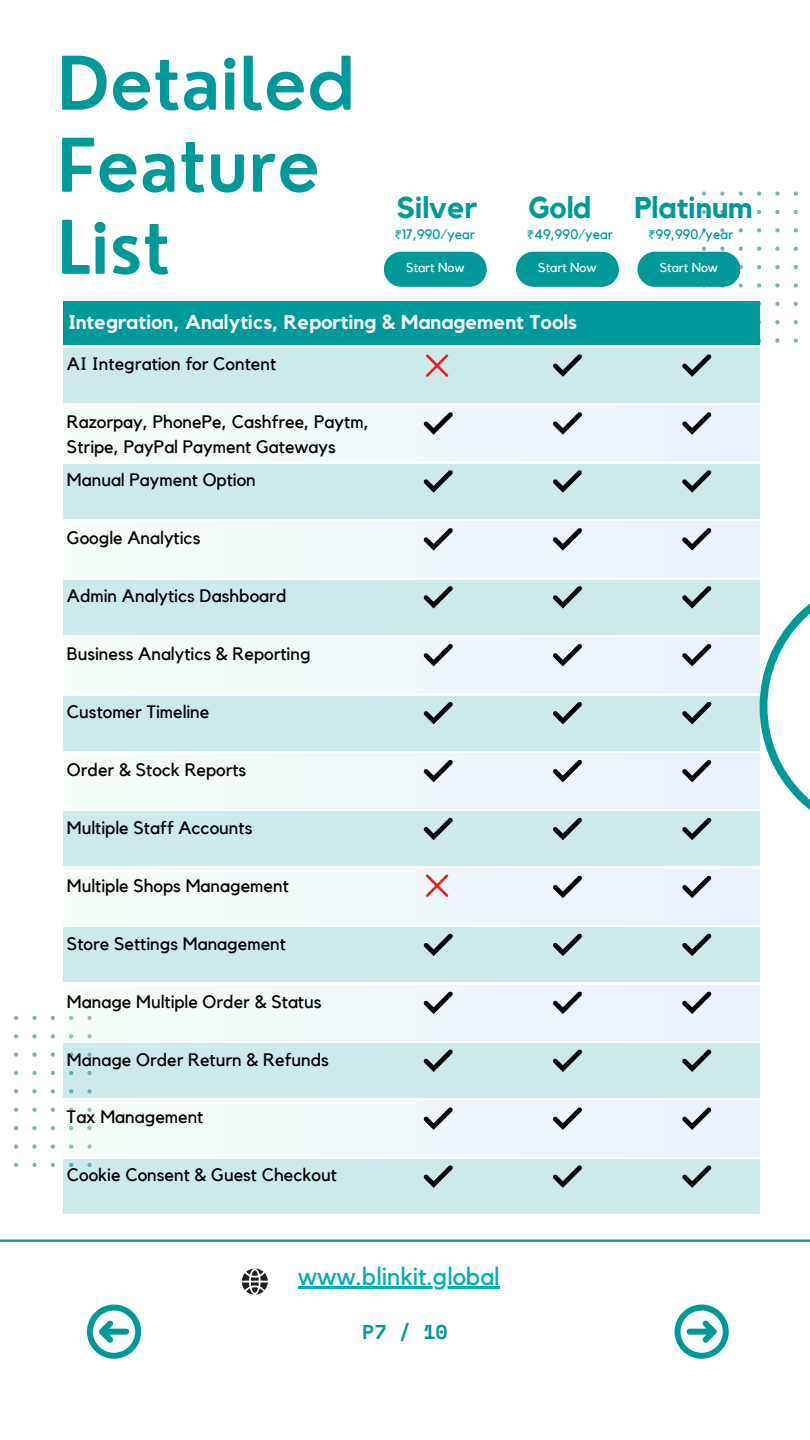
<style>
.page{position:relative;width:810px;height:1440px;background:#fff}
.page>*{position:absolute;margin:0;border:0;box-sizing:border-box;transform-origin:0 0}
.t1{font:600 72.1px/82px "Nourd";color:#099}
.t2{font:700 30px "Kollektif";color:#099}
.t3{font:25px "Kollektif";color:#00adb5}
.t4{font:700 20px "Kollektif";color:#f1f1f1}
.t5{font:700 20px "Space Mono";color:#099}
.t6{font:18px/24.8px "Kollektif";color:#000}
.t7{font:13.9px "Kollektif";color:#099}
.t8{font:13px "Kollektif";color:#fff}
.s1{font-family:"Noto Sans Gurmukhi"}
</style>
<div class="page">
<svg style="left:702px;top:247px;width:4px;height:4px"></svg>
<svg style="left:702px;top:228px;width:4px;height:4px"></svg>
<svg style="left:702px;top:210px;width:4px;height:4px"></svg>
<svg style="left:702px;top:191px;width:4px;height:5px"></svg>
<svg style="left:720px;top:247px;width:5px;height:4px"></svg>
<svg style="left:720px;top:228px;width:5px;height:4px"></svg>
<svg style="left:720px;top:210px;width:5px;height:4px"></svg>
<svg style="left:720px;top:191px;width:5px;height:5px"></svg>
<svg style="left:739px;top:283px;width:4px;height:5px"></svg>
<svg style="left:740px;top:265px;width:3px;height:4px"></svg>
<svg style="left:739px;top:247px;width:4px;height:4px"></svg>
<svg style="left:739px;top:228px;width:4px;height:4px"></svg>
<svg style="left:739px;top:210px;width:4px;height:4px"></svg>
<svg style="left:739px;top:191px;width:4px;height:5px"></svg>
<svg style="left:757px;top:283px;width:4px;height:5px"></svg>
<svg style="left:757px;top:265px;width:4px;height:4px"></svg>
<svg style="left:757px;top:247px;width:4px;height:4px"></svg>
<svg style="left:757px;top:228px;width:4px;height:4px"></svg>
<svg style="left:757px;top:210px;width:4px;height:4px"></svg>
<svg style="left:757px;top:191px;width:4px;height:5px"></svg>
<svg style="left:775px;top:338px;width:5px;height:5px"></svg>
<svg style="left:775px;top:320px;width:5px;height:4px"></svg>
<svg style="left:775px;top:302px;width:5px;height:4px"></svg>
<svg style="left:775px;top:283px;width:5px;height:5px"></svg>
<svg style="left:775px;top:265px;width:5px;height:4px"></svg>
<svg style="left:775px;top:247px;width:5px;height:4px"></svg>
<svg style="left:775px;top:228px;width:5px;height:4px"></svg>
<svg style="left:775px;top:210px;width:5px;height:4px"></svg>
<svg style="left:775px;top:191px;width:5px;height:5px"></svg>
<svg style="left:794px;top:338px;width:4px;height:5px"></svg>
<svg style="left:794px;top:320px;width:4px;height:4px"></svg>
<svg style="left:794px;top:302px;width:4px;height:4px"></svg>
<svg style="left:794px;top:283px;width:4px;height:5px"></svg>
<svg style="left:794px;top:265px;width:4px;height:4px"></svg>
<svg style="left:794px;top:247px;width:4px;height:4px"></svg>
<svg style="left:794px;top:228px;width:4px;height:4px"></svg>
<svg style="left:794px;top:210px;width:4px;height:4px"></svg>
<svg style="left:794px;top:191px;width:4px;height:5px"></svg>
<hr style="left:0;top:1240px;width:810px;height:2px;background:#099">
<svg style="left:675px;top:1305px;width:54px;height:54px"></svg>
<svg style="left:87px;top:1305px;width:54px;height:54px"></svg>
<svg style="left:760px;top:603px;width:50px;height:207px"></svg>
<svg style="left:14px;top:1163px;width:4px;height:4px"></svg>
<svg style="left:14px;top:1144px;width:4px;height:5px"></svg>
<svg style="left:14px;top:1126px;width:4px;height:4px"></svg>
<svg style="left:14px;top:1108px;width:4px;height:4px"></svg>
<svg style="left:14px;top:1089px;width:4px;height:5px"></svg>
<svg style="left:14px;top:1071px;width:4px;height:4px"></svg>
<svg style="left:14px;top:1053px;width:4px;height:4px"></svg>
<svg style="left:14px;top:1034px;width:4px;height:4px"></svg>
<svg style="left:14px;top:1016px;width:4px;height:4px"></svg>
<svg style="left:32px;top:1163px;width:5px;height:4px"></svg>
<svg style="left:32px;top:1144px;width:5px;height:5px"></svg>
<svg style="left:32px;top:1126px;width:5px;height:4px"></svg>
<svg style="left:32px;top:1108px;width:5px;height:4px"></svg>
<svg style="left:32px;top:1089px;width:5px;height:5px"></svg>
<svg style="left:32px;top:1071px;width:5px;height:4px"></svg>
<svg style="left:32px;top:1053px;width:5px;height:4px"></svg>
<svg style="left:32px;top:1034px;width:5px;height:4px"></svg>
<svg style="left:32px;top:1016px;width:5px;height:4px"></svg>
<svg style="left:51px;top:1163px;width:4px;height:4px"></svg>
<svg style="left:51px;top:1144px;width:4px;height:5px"></svg>
<svg style="left:51px;top:1126px;width:4px;height:4px"></svg>
<svg style="left:51px;top:1108px;width:4px;height:4px"></svg>
<svg style="left:51px;top:1089px;width:4px;height:5px"></svg>
<svg style="left:51px;top:1071px;width:4px;height:4px"></svg>
<svg style="left:51px;top:1053px;width:4px;height:4px"></svg>
<svg style="left:51px;top:1034px;width:4px;height:4px"></svg>
<svg style="left:51px;top:1016px;width:4px;height:4px"></svg>
<div style="left:63px;top:301px;width:697px;height:44px;background:#099"></div>
<div style="left:384px;top:252px;width:103px;height:35px;background:#099;border-radius:18px"></div>
<div style="left:63px;top:348px;width:697px;height:55px;background:#cceaea"></div>
<svg style="left:553px;top:354px;width:29px;height:23px"></svg>
<svg style="left:682px;top:354px;width:29px;height:23px"></svg>
<div style="left:516px;top:252px;width:103px;height:35px;background:#099;border-radius:18px"></div>
<div style="left:637px;top:252px;width:103px;height:35px;background:#099;border-radius:18px"></div>
<div style="left:63px;top:406px;width:697px;height:55px;background:#eff8fa"></div>
<svg style="left:423px;top:412px;width:30px;height:23px"></svg>
<svg style="left:553px;top:412px;width:29px;height:23px"></svg>
<svg style="left:682px;top:412px;width:29px;height:23px"></svg>
<div style="left:63px;top:464px;width:697px;height:55px;background:#cceaea"></div>
<svg style="left:423px;top:470px;width:30px;height:22px"></svg>
<svg style="left:553px;top:470px;width:29px;height:22px"></svg>
<svg style="left:682px;top:470px;width:29px;height:22px"></svg>
<div style="left:63px;top:522px;width:697px;height:55px;background:#eff8fa"></div>
<svg style="left:423px;top:528px;width:30px;height:22px"></svg>
<svg style="left:553px;top:528px;width:29px;height:22px"></svg>
<svg style="left:682px;top:528px;width:29px;height:22px"></svg>
<div style="left:63px;top:580px;width:697px;height:55px;background:#cceaea"></div>
<svg style="left:423px;top:586px;width:30px;height:22px"></svg>
<svg style="left:553px;top:586px;width:29px;height:22px"></svg>
<svg style="left:682px;top:586px;width:29px;height:22px"></svg>
<div style="left:63px;top:638px;width:697px;height:55px;background:#eff8fa"></div>
<svg style="left:423px;top:644px;width:30px;height:22px"></svg>
<svg style="left:553px;top:644px;width:29px;height:22px"></svg>
<svg style="left:682px;top:644px;width:29px;height:22px"></svg>
<div style="left:63px;top:696px;width:697px;height:55px;background:#cceaea"></div>
<svg style="left:423px;top:702px;width:30px;height:22px"></svg>
<svg style="left:553px;top:702px;width:29px;height:22px"></svg>
<svg style="left:682px;top:702px;width:29px;height:22px"></svg>
<div style="left:63px;top:754px;width:697px;height:54px;background:#eff8fa"></div>
<svg style="left:423px;top:760px;width:30px;height:22px"></svg>
<svg style="left:553px;top:760px;width:29px;height:22px"></svg>
<svg style="left:682px;top:760px;width:29px;height:22px"></svg>
<div style="left:63px;top:811px;width:697px;height:55px;background:#cceaea"></div>
<svg style="left:423px;top:818px;width:30px;height:22px"></svg>
<svg style="left:553px;top:818px;width:29px;height:22px"></svg>
<svg style="left:682px;top:818px;width:29px;height:22px"></svg>
<div style="left:63px;top:869px;width:697px;height:55px;background:#eff8fa"></div>
<svg style="left:553px;top:876px;width:29px;height:22px"></svg>
<svg style="left:682px;top:876px;width:29px;height:22px"></svg>
<div style="left:63px;top:927px;width:697px;height:55px;background:#cceaea"></div>
<svg style="left:423px;top:933px;width:30px;height:23px"></svg>
<svg style="left:553px;top:933px;width:29px;height:23px"></svg>
<svg style="left:682px;top:933px;width:29px;height:23px"></svg>
<div style="left:63px;top:985px;width:697px;height:55px;background:#eff8fa"></div>
<svg style="left:423px;top:991px;width:30px;height:23px"></svg>
<svg style="left:553px;top:991px;width:29px;height:23px"></svg>
<svg style="left:682px;top:991px;width:29px;height:23px"></svg>
<div style="left:63px;top:1043px;width:697px;height:55px;background:#cceaea"></div>
<svg style="left:423px;top:1049px;width:30px;height:23px"></svg>
<svg style="left:553px;top:1049px;width:29px;height:23px"></svg>
<svg style="left:682px;top:1049px;width:29px;height:23px"></svg>
<div style="left:63px;top:1101px;width:697px;height:55px;background:#eff8fa"></div>
<svg style="left:423px;top:1107px;width:30px;height:23px"></svg>
<svg style="left:553px;top:1107px;width:29px;height:23px"></svg>
<svg style="left:682px;top:1107px;width:29px;height:23px"></svg>
<div style="left:63px;top:1159px;width:697px;height:55px;background:#cceaea"></div>
<svg style="left:423px;top:1165px;width:30px;height:23px"></svg>
<svg style="left:553px;top:1165px;width:29px;height:23px"></svg>
<svg style="left:682px;top:1165px;width:29px;height:23px"></svg>
<svg style="left:242px;top:1269px;width:26px;height:26px"></svg>
<hr style="left:298px;top:1287px;width:202px;height:2px;background:#00adb5">
<svg style="left:426px;top:874px;width:22px;height:23px"></svg>
<svg style="left:426px;top:354px;width:22px;height:23px"></svg>
<p class="t1" style="left:57px;top:42px;width:300px">Detailed<br>Feature<br>List</p>
<p class="t2" style="left:396px;top:194px;width:82px">Silver</p>
<h2 class="t7" style="left:395px;top:228px;width:82px"><span class="s1">₹</span>17,990/year</h2>
<h2 class="t8" style="left:406px;top:261px;width:60px">Start Now</h2>
<p class="t2" style="left:529px;top:194px;width:64px">Gold</p>
<p class="t7" style="left:527px;top:228px;width:88px"><span class="s1">₹</span>49,990/year</p>
<p class="t8" style="left:538px;top:261px;width:60px">Start Now</p>
<h2 class="t4" style="left:69px;top:312px;width:510px">Integration, Analytics, Reporting &amp; Management Tools</h2>
<p class="t6" style="left:67px;top:352px;width:211px">AI Integration for Content</p>
<h6 class="t6" style="left:67px;top:410px;width:303px">Razorpay, PhonePe, Cashfree, Paytm,<br>Stripe, PayPal Payment Gateways</h6>
<p class="t6" style="left:67px;top:468px;width:190px">Manual Payment Option</p>
<p class="t6" style="left:67px;top:526px;width:135px">Google Analytics</p>
<p class="t6" style="left:67px;top:584px;width:221px">Admin Analytics Dashboard</p>
<h6 class="t6" style="left:67px;top:642px;width:245px">Business Analytics &amp; Reporting</h6>
<p class="t6" style="left:67px;top:700px;width:144px">Customer Timeline</p>
<p class="t6" style="left:67px;top:758px;width:181px">Order &amp; Stock Reports</p>
<p class="t6" style="left:67px;top:816px;width:187px">Multiple Staff Accounts</p>
<h6 class="t6" style="left:67px;top:874px;width:223px">Multiple Shops Management</h6>
<p class="t6" style="left:67px;top:932px;width:221px">Store Settings Management</p>
<p class="t6" style="left:67px;top:990px;width:256px">Manage Multiple Order &amp; Status</p>
<p class="t6" style="left:67px;top:1048px;width:263px">Manage Order Return &amp; Refunds</p>
<h6 class="t6" style="left:67px;top:1106px;width:138px">Tax Management</h6>
<p class="t6" style="left:67px;top:1163px;width:271px">Cookie Consent &amp; Guest Checkout</p>
<h5 class="t2" style="left:635px;top:194px;width:120px">Platinum</h5>
<p class="t7" style="left:648px;top:228px;width:87px"><span class="s1">₹</span>99,990/year</p>
<p class="t8" style="left:660px;top:261px;width:60px">Start Now</p>
<p class="t3" style="left:298px;top:1265px;width:203px">www.blinkit.global</p>
<h1 class="t5" style="left:362px;top:1317px;width:87px">P7 / 10</h1>
</div>
